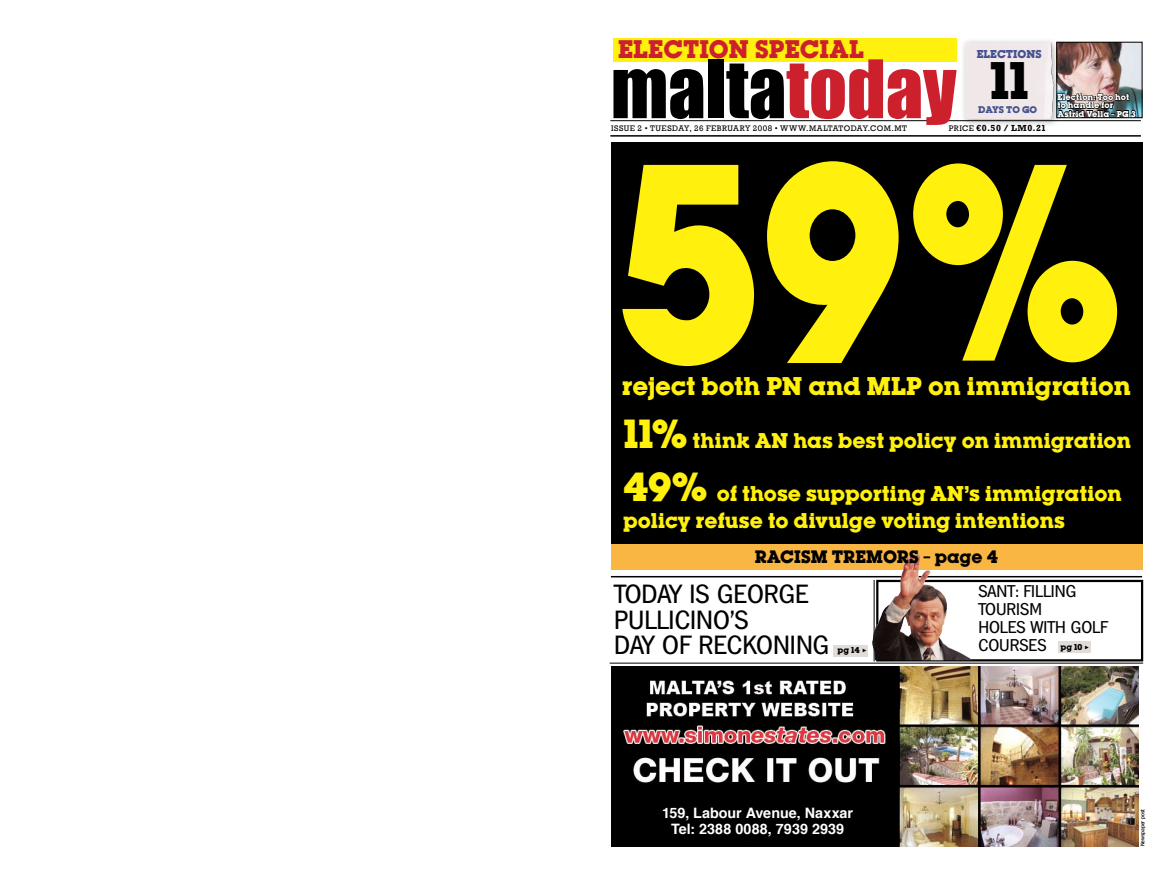
<style>
.page{position:relative;width:1157px;height:872px;background:#fff}
.page>*{position:absolute;margin:0;border:0;box-sizing:border-box;transform-origin:0 0}
.t1{font:700 245.17px "Lubalin";color:#fff00d;scale:.87 1}
.t2{font:74.4px "Impact";color:#000}
.t3{font:700 46.28px "Lubalin";color:#000}
.t4{font:25.5px/25.5px "Hamburg";color:#000}
.t5{font:700 22.5px "Lubalin";letter-spacing:-.005em;color:#fff00d}
.t6{font:700 22.27px "Lubalin";color:#cd202d}
.t7{font:700 18.75px/26.7px "Lubalin";color:#fff00d}
.t8{font:16.5px/18px "Hamburg";color:#000}
.t9{font:700 15.75px "Lubalin";color:#000}
.t10{font:700 14.33px/15.8px "Helvetica";letter-spacing:.005em;color:#fff;text-align:center}
.t11{font:700 10.05px "Lubalin";color:#445190}
.t12{font:700 9px "Rockwell";letter-spacing:.05em;color:#000}
.t13{font:700 8.55px "Lubalin";color:#445190}
.t14{font:8.25px "Rockwell";letter-spacing:.055em;color:#000}
.t15{font:700 7.5px/8.2px "Lubalin";letter-spacing:.005em;color:#fff}
.t16{font:700 7.5px "Lubalin";color:#000}
.t17{font:500 5.25px "Hamburg";color:#000}
.s1{color:#cd202d}
.s2{font-weight:400;font-size:8.25px}
.s3{font-size:35.62px}
.s4{font-family:"Lubalin";font-weight:700;font-size:7.5px}
</style>
<div class="page">
<hr style="left:611px;top:576px;width:531px;height:1px;background:#000">
<div style="left:960px;top:37px;width:123px;height:95px;background:#000;opacity:.3"></div>
<img style="left:965px;top:43px;width:105px;height:76px">
<hr style="left:610px;top:120px;width:530px;height:1px;background:#000">
<hr style="left:610px;top:135px;width:530px;height:2px;background:#000">
<hr style="left:609px;top:663px;width:534px;height:1px;background:#000">
<img style="left:612px;top:666px;width:526px;height:180px">
<div style="left:613px;top:38px;width:344px;height:24px;background:#fff00d"></div>
<div style="left:876px;top:580px;width:267px;height:81px;border:2px solid #000"></div>
<div style="left:1058px;top:641px;width:32px;height:12px;background:#e1dcd8"></div>
<hr style="left:873px;top:580px;width:1px;height:81px;background:#000">
<img style="left:1058px;top:44px;width:82px;height:72px">
<div style="left:1056px;top:42px;width:86px;height:76px;border:1px solid #000"></div>
<svg style="left:1057px;top:93px;width:79px;height:24px;background:#3d4445"></svg>
<div style="left:611px;top:143px;width:531px;height:427px;background:#000"></div>
<div style="left:611px;top:544px;width:531px;height:26px;background:#fab643"></div>
<div style="left:833px;top:645px;width:35px;height:11px;background:#e1dcd8"></div>
<img style="left:872px;top:552px;width:99px;height:108px">
<p class="t6" style="left:618px;top:33px;width:18px">election</p>
<p class="t6" style="left:755px;top:33px;width:45px">speci</p>
<p class="t6" style="left:829px;top:33px;width:30px">al</p>
<h2 class="t2" style="left:611px;top:43px;width:347px">malta<span class="s1">today</span></h2>
<p class="t11" style="left:976px;top:47px;width:66px">ELECTIONS</p>
<h3 class="t3" style="left:989px;top:47px;width:41px">11</h3>
<p class="t13" style="left:978px;top:103px;width:59px">dayS to go</p>
<p class="t14" style="left:611px;top:124px;width:51px">ISSUE 2 • TUES</p>
<p class="t14" style="left:672px;top:124px;width:162px">DAY, 26 FEBRUARY 2008 • WWW.MALTAT</p>
<p class="t14" style="left:843px;top:124px;width:14px">ODAY</p>
<p class="t14" style="left:867px;top:124px;width:40px">.COM.MT</p>
<p class="t12" style="left:948px;top:123px;width:99px"><span class="s2">PRICE</span> €0.50 / Lm0.21</p>
<p class="t15" style="left:1057px;top:93px;width:80px">Election: Too hot to handle for<br>Astrid Vella – pg 3</p>
<h1 class="t1" style="left:616px;top:87px;width:584px">59%</h1>
<p class="t5" style="left:622px;top:370px;width:510px">reject both PN and MLP on immigration</p>
<p class="t7" style="left:623px;top:427px;width:509px"><span class="s3">11%</span> think AN has best policy on immigration</p>
<p class="t7" style="left:623px;top:480px;width:500px"><span class="s3">49%</span> of those supporting AN’s immigration policy refuse to divulge voting intentions</p>
<p class="t9" style="left:755px;top:545px;width:245px">RACISM TREMORS – page 4</p>
<h3 class="t4" style="left:614px;top:581px;width:216px">TODAY IS GEORGE<br>PULLICINO’S<br>DAY OF RECKONING</h3>
<p class="t16" style="left:837px;top:644px;width:31px">pg 14 ✓</p>
<p class="t8" style="left:978px;top:582px;width:131px">SANT: FILLING<br>TOURISM<br>HOLES WITH GOLF<br>COURSES <span class="s4">pg 10</span> ✓</p>
<p class="t10" style="left:662px;top:804px;width:192px">159, Labour Avenue, Naxxar<br>Tel: 2388 0088, 7939 2939</p>
<p class="t17" style="left:1139px;top:846px;width:39px;rotate:-90deg">Newspaper post</p>
</div>
